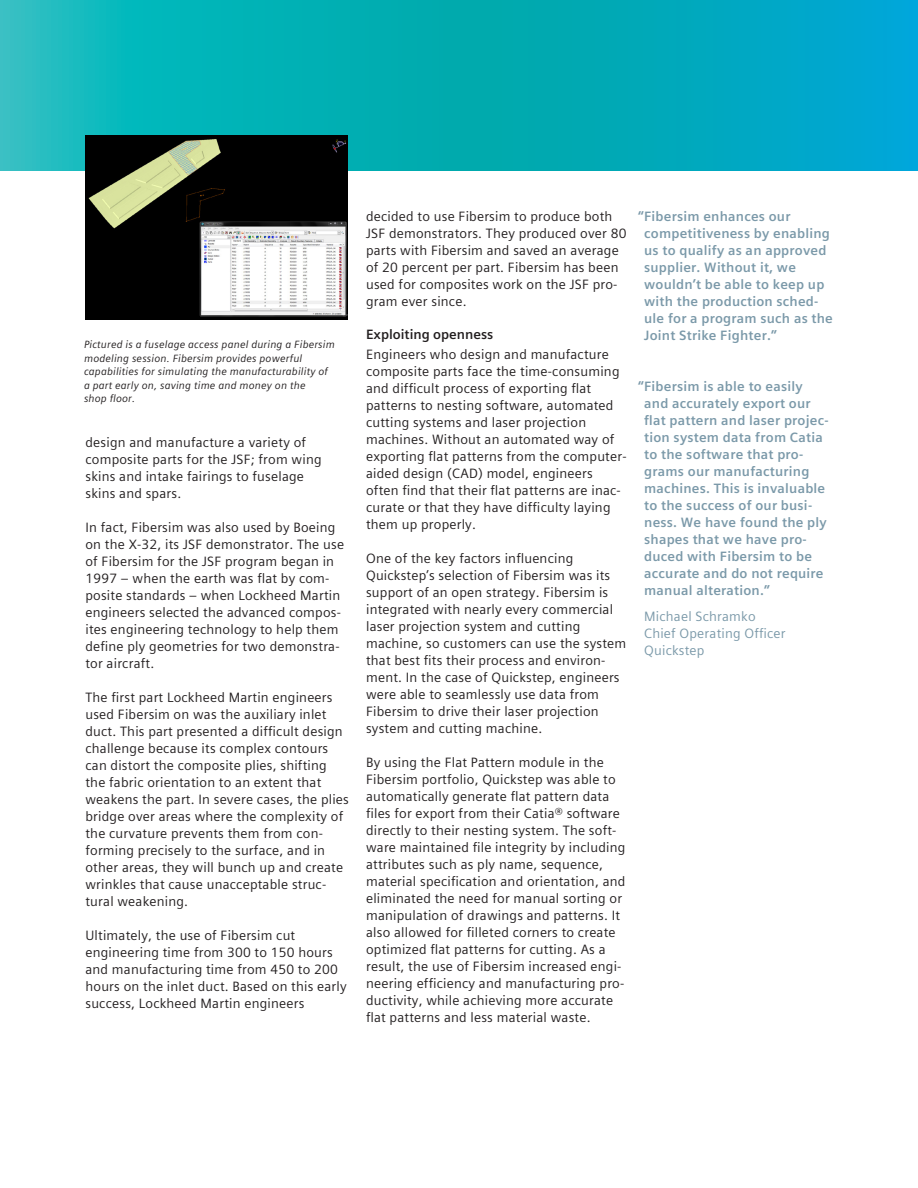
<style>
.page{position:relative;width:918px;height:1188px;background:#fff}
.page>*{position:absolute;margin:0;border:0;box-sizing:border-box;transform-origin:0 0}
.Body_text{font:13.5px/17px "Siemens Sans Global";letter-spacing:.015em;color:#231f20}
.Quotes{font:700 13.5px/17px "Siemens Sans Global";letter-spacing:.015em;color:#7b99a9}
.Quotes_credit{font:13.5px/17px "Siemens Sans Global";letter-spacing:.015em;color:#7b99a9}
.Body_subhead{font:700 13.5px "Siemens Sans Global";color:#231f20}
.Caption{font:italic 10.5px/13.5px "Siemens Sans Global";letter-spacing:.015em;color:#231f20}
</style>
<div class="page">
<svg style="left:0;top:0;width:918px;height:170px"></svg>
<img style="left:85px;top:136px;width:262px;height:183px">
<p class="Caption" style="left:84px;top:338px;width:252px">Pictured is a fuselage access panel during a Fibersim modeling session. Fibersim provides powerful capabilities for simulating the manufacturability of a part early on, saving time and money on the<br>shop floor.</p>
<p class="Body_text" style="left:85px;top:434px;width:238px">design and manufacture a variety of composite parts for the JSF; from wing skins and intake fairings to fuselage skins and spars.</p>
<p class="Body_text" style="left:85px;top:519px;width:260px">In fact, Fibersim was also used by Boeing on the X-32, its JSF demonstrator. The use of Fibersim for the JSF program began in 1997 – when the earth was flat by com&shy;posite standards – when Lockheed Martin engineers selected the advanced compos&shy;ites engineering technology to help them define ply geometries for two demonstra&shy;tor aircraft.</p>
<p class="Body_text" style="left:85px;top:689px;width:265px">The first part Lockheed Martin engineers used Fibersim on was the auxiliary inlet duct. This part presented a difficult design challenge because its complex contours can distort the composite plies, shifting the fabric orientation to an extent that weakens the part. In severe cases, the plies bridge over areas where the complexity of the curvature prevents them from con&shy;forming precisely to the surface, and in other areas, they will bunch up and create wrinkles that cause unacceptable struc&shy;tural weakening.</p>
<p class="Body_text" style="left:85px;top:927px;width:263px">Ultimately, the use of Fibersim cut engineering time from 300 to 150 hours and manufacturing time from 450 to 200 hours on the inlet duct. Based on this early success, Lockheed Martin engineers</p>
<p class="Body_text" style="left:366px;top:208px;width:262px">decided to use Fibersim to produce both JSF demonstrators. They produced over 80 parts with Fibersim and saved an average of 20 percent per part. Fibersim has been used for composites work on the JSF pro&shy;gram ever since.</p>
<p class="Body_subhead" style="left:366px;top:324px;width:129px">Exploiting openness</p>
<p class="Body_text" style="left:366px;top:345px;width:262px">Engineers who design and manufacture composite parts face the time-consuming and difficult process of exporting flat patterns to nesting software, automated cutting systems and laser projection machines. Without an automated way of exporting flat patterns from the computer&shy;aided design (CAD) model, engineers often find that their flat patterns are inac&shy;curate or that they have difficulty laying them up properly.</p>
<p class="Body_text" style="left:366px;top:550px;width:262px">One of the key factors influencing Quickstep’s selection of Fibersim was its support of an open strategy. Fibersim is integrated with nearly every commercial laser projection system and cutting machine, so customers can use the system that best fits their process and environ&shy;ment. In the case of Quickstep, engineers were able to seamlessly use data from Fibersim to drive their laser projection system and cutting machine.</p>
<p class="Body_text" style="left:366px;top:754px;width:261px">By using the Flat Pattern module in the Fibersim portfolio, Quickstep was able to automatically generate flat pattern data files for export from their Catia® software directly to their nesting system. The soft&shy;ware maintained file integrity by including attributes such as ply name, sequence, material specification and orientation, and eliminated the need for manual sorting or manipulation of drawings and patterns. It also allowed for filleted corners to create optimized flat patterns for cutting. As a result, the use of Fibersim increased engi&shy;neering efficiency and manufacturing pro&shy;ductivity, while achieving more accurate flat patterns and less material waste.</p>
<p class="Quotes" style="left:644px;top:208px;width:190px;text-indent:-6px">“Fibersim enhances our competitiveness by enabling us to qualify as an approved supplier. Without it, we wouldn’t be able to keep up with the production sched&shy;ule for a program such as the<br>Joint Strike Fighter.”</p>
<p class="Quotes" style="left:644px;top:378px;width:186px;text-indent:-6px">“Fibersim is able to easily and accurately export our flat pattern and laser projec&shy;tion system data from Catia to the software that pro&shy;grams our manufacturing machines. This is invaluable to the success of our busi&shy;ness. We have found the ply shapes that we have pro&shy;duced with Fibersim to be accurate and do not require manual alteration.”</p>
<p class="Quotes_credit" style="left:644px;top:608px;width:143px">Michael Schramko<br>Chief Operating Officer<br>Quickstep</p>
</div>
